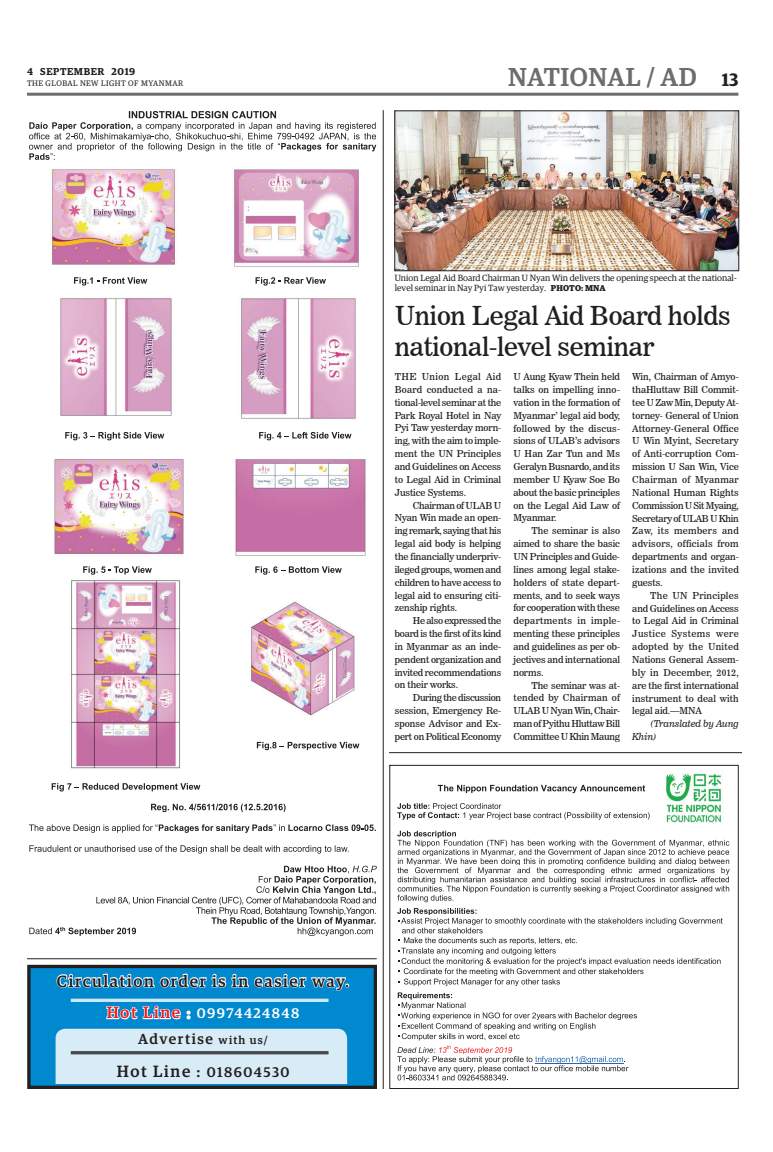
<style>
.page{position:relative;width:773px;height:1152px;background:#fff}
.page>*{position:absolute;margin:0;border:0;box-sizing:border-box;transform-origin:0 0}
.t1{font:26px/31.2px "News 706 BT Roman C";letter-spacing:-.01em;color:#231f20}
.t2{font:500 26px "Guardian Egyp";letter-spacing:.02em;color:#6c6d70}
.t3{font:500 16.3px "Guardian Egyp";letter-spacing:.1em;color:#231f20}
.t4{font:500 14.7px "Guardian Egyp";letter-spacing:.1em;color:#231f20}
.t5{font:500 14px "Guardian Egyp";letter-spacing:.1em;color:#fff}
.t6{font:500 14px "Guardian Egyp";letter-spacing:.1em;color:#231f20}
.t7{font:600 10px "Guardian Egyp";letter-spacing:.06em;color:#231f20}
.t8{font:9.5px/12.9px "News 706 BT Roman C";letter-spacing:-.01em;color:#231f20;text-align:justify}
.t9{font:9.5px/12.9px "News 706 BT Italic C";letter-spacing:-.01em;color:#231f20}
.t10{font:9px/10.8px "Guardian Egyp";color:#231f20}
.t11{font:8px "Guardian Egyp";letter-spacing:.06em;color:#231f20}
.s1{font-weight:600;font-size:18px;color:#231f20}
.s2{font-weight:700;font-size:8.5px}
.s3{font-size:16.3px;color:#ee1d23}
.s4{font-size:16.3px}
.s5{font-size:11.4px}
</style>
<div class="page">
<hr style="left:27px;top:93px;width:711px;height:3px;background:#6c6d70">
<div style="left:29px;top:966px;width:346px;height:121px;background:#0089cf"></div>
<div style="left:27px;top:965px;width:350px;height:124px;border:3px solid #231f20"></div>
<svg style="left:106px;top:1005px;width:85px;height:15px"></svg>
<svg style="left:56px;top:973px;width:293px;height:18px"></svg>
<hr style="left:71px;top:999px;width:257px;height:1px;background:#fff">
<hr style="left:71px;top:1000px;width:257px;height:1px;background:#fff">
<hr style="left:71px;top:1001px;width:257px;height:1px;background:#fff">
<div style="left:56px;top:1029px;width:291px;height:55px;background:#d8ecf7"></div>
<hr style="left:71px;top:1052px;width:257px;height:1px;background:#231f20">
<hr style="left:71px;top:1053px;width:257px;height:1px;background:#231f20">
<hr style="left:71px;top:1054px;width:257px;height:1px;background:#231f20">
<svg style="left:389px;top:765px;width:349px;height:324px"></svg>
<svg style="left:29px;top:111px;width:347px;height:49px"></svg>
<svg style="left:74px;top:277px;width:73px;height:9px"></svg>
<svg style="left:255px;top:277px;width:71px;height:9px"></svg>
<svg style="left:65px;top:432px;width:99px;height:8px"></svg>
<svg style="left:259px;top:432px;width:92px;height:8px"></svg>
<svg style="left:83px;top:566px;width:259px;height:9px"></svg>
<svg style="left:257px;top:742px;width:102px;height:8px"></svg>
<svg style="left:52px;top:783px;width:148px;height:9px"></svg>
<svg style="left:151px;top:804px;width:134px;height:8px"></svg>
<svg style="left:29px;top:824px;width:347px;height:9px"></svg>
<svg style="left:29px;top:845px;width:319px;height:9px"></svg>
<svg style="left:29px;top:866px;width:348px;height:70px"></svg>
<img style="left:50px;top:169px;width:127px;height:96px">
<img style="left:234px;top:169px;width:125px;height:98px">
<img style="left:60px;top:298px;width:112px;height:118px">
<img style="left:241px;top:298px;width:115px;height:121px">
<img style="left:54px;top:459px;width:130px;height:95px">
<img style="left:235px;top:459px;width:131px;height:97px">
<img style="left:71px;top:580px;width:109px;height:188px">
<img style="left:250px;top:601px;width:105px;height:115px">
<hr style="left:383px;top:110px;width:1px;height:979px;background:#231f20">
<hr style="left:389px;top:752px;width:353px;height:1px;background:#231f20">
<img style="left:396px;top:113px;width:340px;height:156px">
<div style="left:394px;top:111px;width:344px;height:160px;border:1px solid #231f20"></div>
<hr style="left:27px;top:958px;width:350px;height:1px;background:#231f20">
<p class="t7" style="left:27px;top:64px;width:110px">4 SEPTEMBER 2019</p>
<p class="t11" style="left:27px;top:78px;width:158px">THE GLOBAL NEW LIGHT OF MYANMAR</p>
<h1 class="t2" style="left:508px;top:59px;width:232px">NATIONAL / AD <span class="s1">13</span></h1>
<p class="t10" style="left:395px;top:272px;width:343px">Union Legal Aid Board Chairman U Nyan Win delivers the opening speech at the national&shy;level seminar in Nay Pyi Taw yesterday. <span class="s2">PHOTO: MNA</span></p>
<h1 class="t1" style="left:395px;top:300px;width:337px">Union Legal Aid Board holds national-level seminar</h1>
<p class="t8" style="left:395px;top:370px;width:108px">THE Union Legal Aid Board conducted a na&shy;tional-level seminar at the Park Royal Hotel in Nay Pyi Taw yesterday morn&shy;ing, with the aim to imple&shy;ment the UN Principles and Guidelines on Access to Legal Aid in Criminal Justice Systems.</p>
<p class="t8" style="left:395px;top:499px;width:108px;text-indent:18px">Chairman of ULAB U Nyan Win made an open&shy;ing remark, saying that his legal aid body is helping the financially underpriv&shy;ileged groups, women and children to have access to legal aid to ensuring citi&shy;zenship rights.</p>
<p class="t8" style="left:395px;top:614px;width:108px;text-indent:18px">He also expressed the board is the first of its kind in Myanmar as an inde&shy;pendent organization and invited recommendations on their works.</p>
<p class="t8" style="left:395px;top:691px;width:108px;text-indent:18px">During the discussion session, Emergency Re&shy;sponse Advisor and Ex&shy;pert on Political Economy</p>
<p class="t8" style="left:513px;top:370px;width:108px">U Aung Kyaw Thein held talks on impelling inno&shy;vation in the formation of Myanmar’ legal aid body, followed by the discus&shy;sions of ULAB’s advisors U Han Zar Tun and Ms Geralyn Busnardo, and its member U Kyaw Soe Bo about the basic principles on the Legal Aid Law of Myanmar.</p>
<p class="t8" style="left:513px;top:524px;width:108px;text-indent:18px">The seminar is also aimed to share the basic UN Principles and Guide&shy;lines among legal stake&shy;holders of state depart&shy;ments, and to seek ways for cooperation with these departments in imple&shy;menting these principles and guidelines as per ob&shy;jectives and international norms.</p>
<p class="t8" style="left:513px;top:679px;width:108px;text-indent:18px">The seminar was at&shy;tended by Chairman of ULAB U Nyan Win, Chair&shy;man of Pyithu Hluttaw Bill Committee U Khin Maung</p>
<p class="t8" style="left:632px;top:370px;width:108px">Win, Chairman of Amyo&shy;thaHluttaw Bill Commit&shy;tee U Zaw Min, Deputy At&shy;torney- General of Union Attorney-General Office U Win Myint, Secretary of Anti-corruption Com&shy;mission U San Win, Vice Chairman of Myanmar National Human Rights Commission U Sit Myaing, Secretary of ULAB U Khin Zaw, its members and advisors, officials from departments and organ&shy;izations and the invited guests.</p>
<p class="t8" style="left:632px;top:589px;width:108px;text-indent:18px">The UN Principles and Guidelines on Access to Legal Aid in Criminal Justice Systems were adopted by the United Nations General Assem&shy;bly in December, 2012, are the first international instrument to deal with legal aid.—MNA</p>
<p class="t9" style="left:632px;top:717px;width:108px;text-indent:18px">(Translated by Aung<br>Khin)</p>
<h2 class="t3" style="left:57px;top:969px;width:293px">Circulation order is in easier way.</h2>
<h3 class="t5" style="left:107px;top:1003px;width:194px"><span class="s3">Hot Line</span> <span class="s4">:</span> 09974424848</h3>
<h3 class="t4" style="left:138px;top:1028px;width:131px">Advertise <span class="s5">with us/</span></h3>
<h3 class="t6" style="left:117px;top:1062px;width:174px"><span class="s4">Hot Line :</span> 018604530</h3>
</div>
